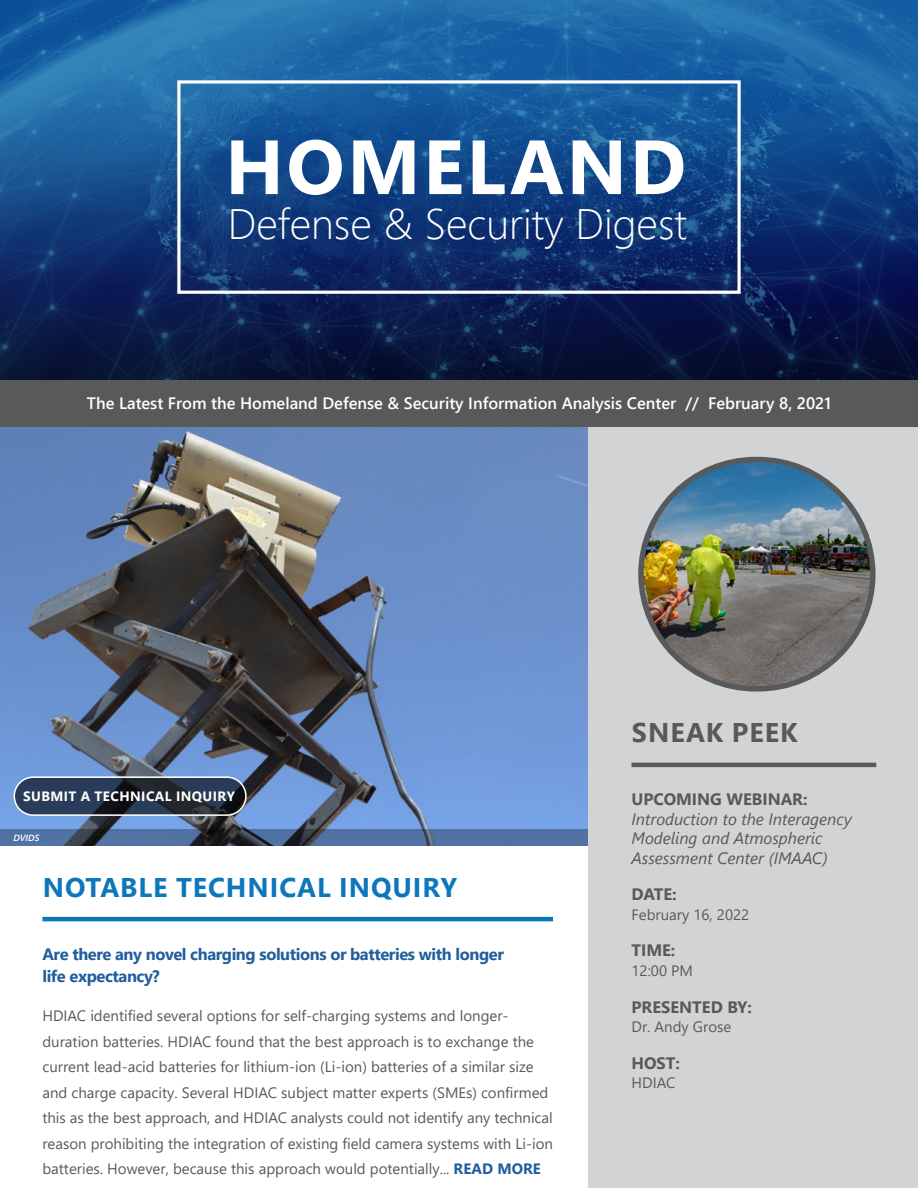
<style>
.page{position:relative;width:918px;height:1188px;background:#fff}
.page>*{position:absolute;margin:0;border:0;box-sizing:border-box;transform-origin:0 0}
.t1{font:700 76.5px "Segoe UI";letter-spacing:.035em;color:#fff}
.t2{font:300 42.6px "Segoe UI";color:#fff}
.t3{font:700 27px "Segoe UI";letter-spacing:.035em;color:#0c77bb}
.t4{font:700 27px "Segoe UI";letter-spacing:.035em;color:#58595b}
.t5{font:600 16.5px "Segoe UI";color:#fff}
.t6{font:italic 16.5px/19.5px "Segoe UI";color:#58595b}
.t7{font:700 16.5px/22.5px "Segoe UI";letter-spacing:-.025em;color:#215e9e}
.t8{font:700 16.5px "Segoe UI";color:#58595b}
.t9{font:15px/25.5px "Segoe UI";color:#58595b}
.t10{font:700 13.5px "Segoe UI";letter-spacing:.035em;color:#fff}
.t11{font:italic 600 9px "Segoe UI";color:#fff}
.s1{font-weight:700;color:#215e9e}
</style>
<div class="page">
<img style="left:0;top:0;width:918px;height:380px">
<img style="left:0;top:427px;width:588px;height:402px">
<svg style="left:0;top:829px;width:588px;height:17px;background:#486289"></svg>
<div style="left:588px;top:383px;width:330px;height:805px;background:#d1d3d4"></div>
<hr style="left:42px;top:917px;width:511px;height:4px;background:#0c77bb">
<div style="left:0;top:380px;width:918px;height:47px;background:#58595b"></div>
<hr style="left:632px;top:763px;width:244px;height:4px;background:#58595b">
<img style="left:641px;top:460px;width:232px;height:229px;border-radius:115px">
<div style="left:638px;top:457px;width:238px;height:235px;border:5px solid #58595b;border-radius:115px"></div>
<svg style="left:14px;top:777px;width:232px;height:38px;background:#243145"></svg>
<div style="left:14px;top:776px;width:233px;height:40px;border:2px solid #fff;border-radius:19px"></div>
<div style="left:177px;top:80px;width:564px;height:214px;border:3px solid #fff"></div>
<h1 class="t1" style="left:225px;top:95px;width:462px">HOMELAND</h1>
<h2 class="t2" style="left:228px;top:184px;width:461px">Defense &amp; Security Digest</h2>
<p class="t5" style="left:87px;top:388px;width:745px">The Latest From the Homeland Defense &amp; Security Information Analysis Center // February 8, 2021</p>
<p class="t10" style="left:23px;top:784px;width:213px">SUBMIT A TECHNICAL INQUIRY</p>
<p class="t11" style="left:14px;top:829px;width:27px">DVIDS</p>
<h3 class="t3" style="left:43px;top:862px;width:416px">NOTABLE TECHNICAL INQUIRY</h3>
<p class="t7" style="left:42px;top:941px;width:463px">Are there any novel charging solutions or batteries with longer life expectancy?</p>
<p class="t9" style="left:42px;top:1002px;width:512px">HDIAC identified several options for self-charging systems and longer&shy;duration batteries. HDIAC found that the best approach is to exchange the current lead-acid batteries for lithium-ion (Li-ion) batteries of a similar size and charge capacity. Several HDIAC subject matter experts (SMEs) confirmed this as the best approach, and HDIAC analysts could not identify any technical reason prohibiting the integration of existing field camera systems with Li-ion batteries. However, because this approach would potentially... <span class="s1">READ MORE</span></p>
<h3 class="t4" style="left:632px;top:707px;width:167px">SNEAK PEEK</h3>
<p class="t8" style="left:632px;top:784px;width:178px">UPCOMING WEBINAR:</p>
<p class="t6" style="left:632px;top:807px;width:222px">Introduction to the Interagency<br>Modeling and Atmospheric<br>Assessment Center (IMAAC)</p>
<p class="t8" style="left:632px;top:879px;width:47px">DATE:</p>
<p class="t9" style="left:632px;top:901px;width:119px">February 16, 2022</p>
<p class="t8" style="left:632px;top:935px;width:45px">TIME:</p>
<p class="t9" style="left:632px;top:957px;width:63px">12:00 PM</p>
<p class="t8" style="left:632px;top:991px;width:122px">PRESENTED BY:</p>
<p class="t9" style="left:632px;top:1013px;width:101px">Dr. Andy Grose</p>
<p class="t8" style="left:632px;top:1047px;width:50px">HOST:</p>
<p class="t9" style="left:632px;top:1069px;width:45px">HDIAC</p>
</div>
